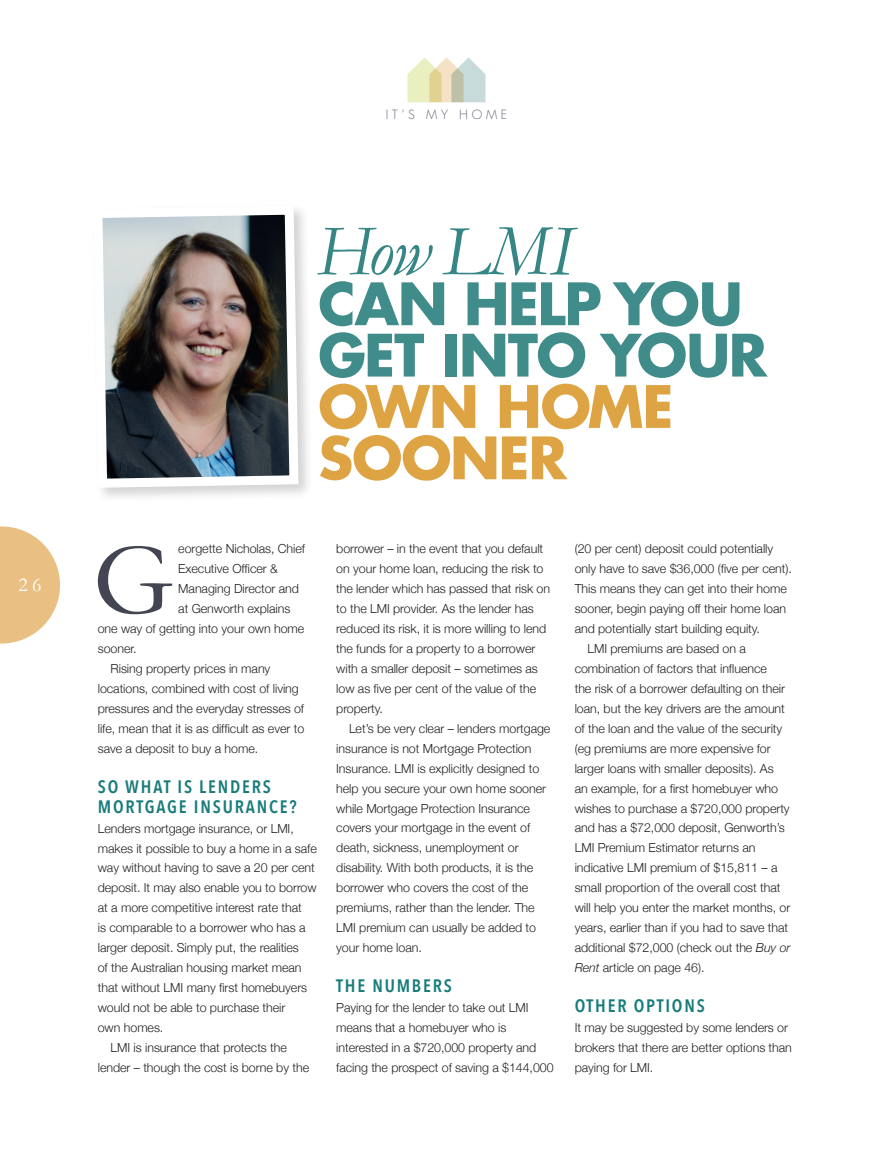
<style>
.page{position:relative;width:893px;height:1170px;background:#fff}
.page>*{position:absolute;margin:0;border:0;box-sizing:border-box;transform-origin:0 0}
.t1{font:104.55px "Garamond";color:#434652}
.t2{font:italic 72.3px "Garamond";letter-spacing:-.01em;color:#368685}
.t3{font:700 56.85px/51.3px "Futura Std";letter-spacing:-.02em;color:#408c8a}
.t4{font:700 56.85px/51.3px "Futura Std";letter-spacing:-.02em;color:#dea444}
.t5{font:19.95px "Garamond";color:#fff}
.t6{font:600 18px/20px "Avenir Next Condensed";letter-spacing:.1em;color:#187c7a}
.t7{font:300 12.45px/20px "Helvetica Neue";letter-spacing:-.005em;color:#231f20}
.t8{font:300 12.45px "Futura Std";letter-spacing:.3em;color:#636775}
.s1{font-style:italic}
</style>
<div class="page">
<svg style="left:0;top:526px;width:60px;height:117px"></svg>
<svg style="left:407px;top:57px;width:78px;height:45px"></svg>
<div style="left:90px;top:203px;width:223px;height:299px;background:#231f20;opacity:.2"></div>
<img style="left:90px;top:203px;width:213px;height:289px">
<h3 class="t5" style="left:19px;top:572px;width:24px">26</h3>
<p class="t8" style="left:386px;top:107px;width:123px">IT’S MY HOME</p>
<h2 class="t2" style="left:316px;top:208px;width:258px">How LMI</h2>
<h3 class="t3" style="left:318px;top:277px;width:450px">CAN HELP YOU<br>GET INTO YOUR</h3>
<h3 class="t4" style="left:318px;top:380px;width:357px">OWN HOME<br>SOONER</h3>
<h1 class="t1" style="left:93px;top:517px;width:82px">G</h1>
<p class="t7" style="left:178px;top:538px;width:128px">eorgette Nicholas, Chief</p>
<p class="t7" style="left:178px;top:558px;width:101px">Executive Officer &amp;</p>
<p class="t7" style="left:178px;top:578px;width:122px">Managing Director and</p>
<p class="t7" style="left:178px;top:598px;width:114px">at Genworth explains</p>
<p class="t7" style="left:98px;top:618px;width:208px">one way of getting into your own home</p>
<p class="t7" style="left:98px;top:638px;width:40px">sooner.</p>
<p class="t7" style="left:111px;top:658px;width:161px">Rising property prices in many</p>
<p class="t7" style="left:98px;top:678px;width:203px">locations, combined with cost of living</p>
<p class="t7" style="left:98px;top:698px;width:208px">pressures and the everyday stresses of</p>
<p class="t7" style="left:98px;top:718px;width:208px">life, mean that it is as difficult as ever to</p>
<p class="t7" style="left:98px;top:738px;width:162px">save a deposit to buy a home.</p>
<h3 class="t6" style="left:98px;top:775px;width:200px">SO WHAT IS LENDERS<br>MORTGAGE INSURANCE?</h3>
<p class="t7" style="left:98px;top:817px;width:197px">Lenders mortgage insurance, or LMI,</p>
<p class="t7" style="left:98px;top:837px;width:221px">makes it possible to buy a home in a safe</p>
<p class="t7" style="left:98px;top:857px;width:219px">way without having to save a 20 per cent</p>
<p class="t7" style="left:98px;top:877px;width:220px">deposit. It may also enable you to borrow</p>
<p class="t7" style="left:98px;top:897px;width:205px">at a more competitive interest rate that</p>
<p class="t7" style="left:98px;top:917px;width:209px">is comparable to a borrower who has a</p>
<p class="t7" style="left:98px;top:937px;width:203px">larger deposit. Simply put, the realities</p>
<p class="t7" style="left:98px;top:957px;width:205px">of the Australian housing market mean</p>
<p class="t7" style="left:98px;top:977px;width:211px">that without LMI many first homebuyers</p>
<p class="t7" style="left:98px;top:997px;width:189px">would not be able to purchase their</p>
<p class="t7" style="left:98px;top:1017px;width:67px">own homes.</p>
<p class="t7" style="left:111px;top:1037px;width:178px">LMI is insurance that protects the</p>
<p class="t7" style="left:98px;top:1057px;width:213px">lender – though the cost is borne by the</p>
<p class="t7" style="left:336px;top:538px;width:215px">borrower – in the event that you default on your home loan, reducing the risk to the lender which has passed that risk on to the LMI provider. As the lender has reduced its risk, it is more willing to lend the funds for a property to a borrower with a smaller deposit – sometimes as low as five per cent of the value of the property.</p>
<p class="t7" style="left:336px;top:718px;width:216px;text-indent:13px">Let’s be very clear – lenders mortgage insurance is not Mortgage Protection Insurance. LMI is explicitly designed to help you secure your own home sooner while Mortgage Protection Insurance covers your mortgage in the event of death, sickness, unemployment or disability. With both products, it is the borrower who covers the cost of the premiums, rather than the lender. The LMI premium can usually be added to your home loan.</p>
<h3 class="t6" style="left:336px;top:975px;width:117px">THE NUMBERS</h3>
<p class="t7" style="left:336px;top:997px;width:219px">Paying for the lender to take out LMI means that a homebuyer who is interested in a $720,000 property and facing the prospect of saving a $144,000</p>
<p class="t7" style="left:575px;top:538px;width:200px">(20 per cent) deposit could potentially</p>
<p class="t7" style="left:575px;top:558px;width:219px">only have to save $36,000 (five per cent).</p>
<p class="t7" style="left:575px;top:578px;width:214px">This means they can get into their home</p>
<p class="t7" style="left:575px;top:598px;width:213px">sooner, begin paying off their home loan</p>
<p class="t7" style="left:575px;top:618px;width:187px">and potentially start building equity.</p>
<p class="t7" style="left:587px;top:638px;width:160px">LMI premiums are based on a</p>
<p class="t7" style="left:575px;top:658px;width:194px">combination of factors that influence</p>
<p class="t7" style="left:575px;top:678px;width:212px">the risk of a borrower defaulting on their</p>
<p class="t7" style="left:575px;top:698px;width:212px">loan, but the key drivers are the amount</p>
<p class="t7" style="left:575px;top:718px;width:209px">of the loan and the value of the security</p>
<p class="t7" style="left:575px;top:738px;width:198px">(eg premiums are more expensive for</p>
<p class="t7" style="left:575px;top:757px;width:200px">larger loans with smaller deposits). As</p>
<p class="t7" style="left:575px;top:777px;width:205px">an example, for a first homebuyer who</p>
<p class="t7" style="left:575px;top:797px;width:216px">wishes to purchase a $720,000 property</p>
<p class="t7" style="left:575px;top:817px;width:211px">and has a $72,000 deposit, Genworth’s</p>
<p class="t7" style="left:575px;top:837px;width:182px">LMI Premium Estimator returns an</p>
<p class="t7" style="left:575px;top:857px;width:204px">indicative LMI premium of $15,811 – a</p>
<p class="t7" style="left:575px;top:877px;width:207px">small proportion of the overall cost that</p>
<p class="t7" style="left:575px;top:897px;width:217px">will help you enter the market months, or</p>
<p class="t7" style="left:575px;top:917px;width:215px">years, earlier than if you had to save that</p>
<p class="t7" style="left:575px;top:937px;width:217px">additional $72,000 (check out the <span class="s1">Buy or</span></p>
<p class="t7" style="left:575px;top:957px;width:131px"><span class="s1">Rent</span> article on page 46).</p>
<h3 class="t6" style="left:575px;top:995px;width:132px">OTHER OPTIONS</h3>
<p class="t7" style="left:575px;top:1017px;width:219px">It may be suggested by some lenders or brokers that there are better options than paying for LMI.</p>
</div>
